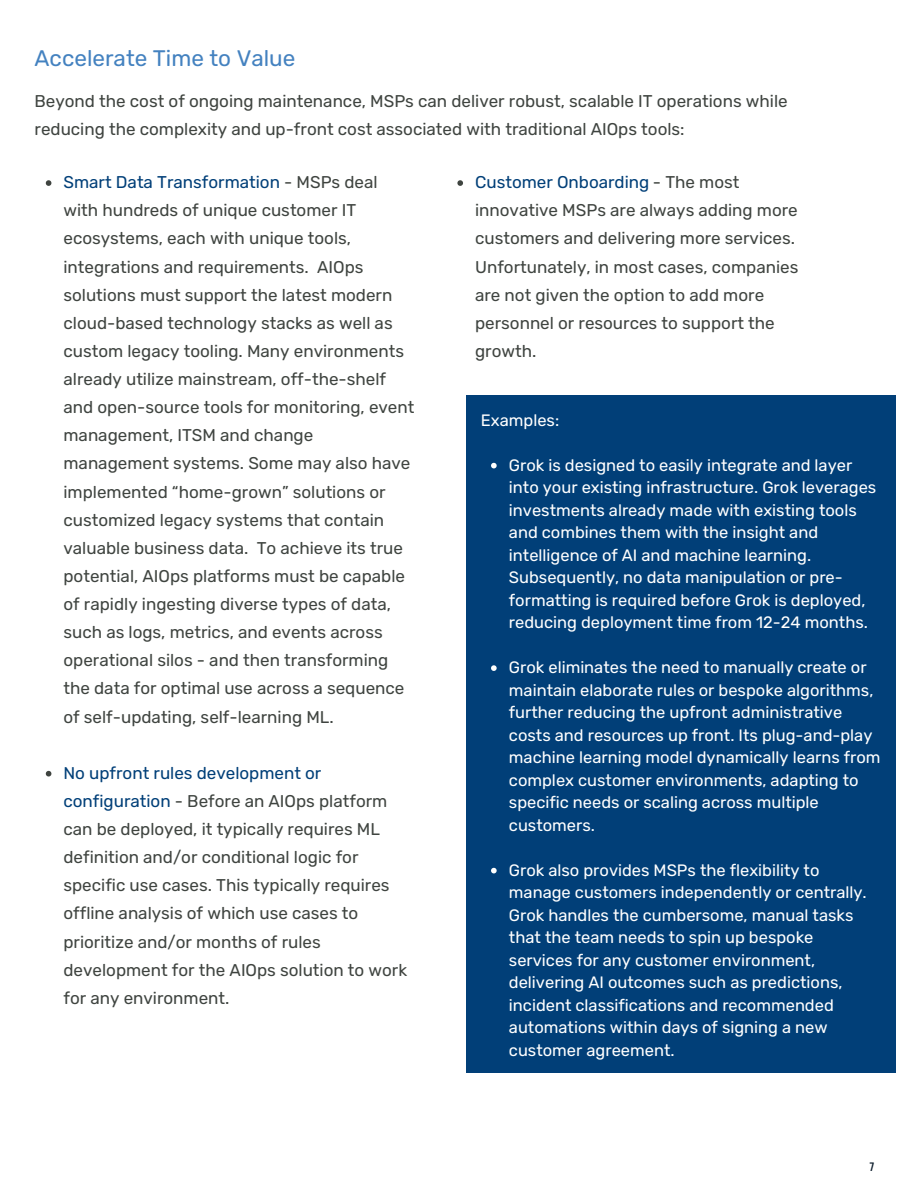
<style>
.page{position:relative;width:918px;height:1188px;background:#fff}
.page>*{position:absolute;margin:0;border:0;box-sizing:border-box;transform-origin:0 0}
.t1{font:31.5px/39.3px "Rubik";color:#fff;text-align:center}
.t2{font:22.5px "Rubik";color:#4482c0}
.t3{font:16.95px/28.2px "Rubik";color:#3f4440}
.t4{font:16.5px/22.5px "Rubik";color:#fff}
.t5{font:700 12.15px "Bebas Neue";color:#0b1b2a}
.s1{color:#013f78}
</style>
<div class="page">
<svg style="left:46px;top:180px;width:5px;height:6px"></svg>
<svg style="left:46px;top:771px;width:5px;height:6px"></svg>
<svg style="left:457px;top:180px;width:6px;height:6px"></svg>
<div style="left:466px;top:395px;width:430px;height:677px;background:#013f78"></div>
<svg style="left:491px;top:463px;width:6px;height:5px"></svg>
<svg style="left:491px;top:665px;width:6px;height:6px"></svg>
<svg style="left:491px;top:868px;width:6px;height:5px"></svg>
<p class="t2" style="left:35px;top:45px;width:262px">Accelerate Time to Value</p>
<p class="t3" style="left:35px;top:87px;width:755px">Beyond the cost of ongoing maintenance, MSPs can deliver robust, scalable IT operations while reducing the complexity and up-front cost associated with traditional AIOps tools:</p>
<p class="t3" style="left:63px;top:168px;width:353px"><span class="s1">Smart Data Transformation</span> - MSPs deal with hundreds of unique customer IT ecosystems, each with unique tools, integrations and requirements. AIOps solutions must support the latest modern cloud-based technology stacks as well as custom legacy tooling. Many environments already utilize mainstream, off-the-shelf and open-source tools for monitoring, event management, ITSM and change management systems. Some may also have implemented “home-grown” solutions or customized legacy systems that contain valuable business data. To achieve its true potential, AIOps platforms must be capable of rapidly ingesting diverse types of data, such as logs, metrics, and events across operational silos - and then transforming the data for optimal use across a sequence of self-updating, self-learning ML.</p>
<p class="t3" style="left:63px;top:759px;width:345px"><span class="s1">No upfront rules development or configuration</span> - Before an AIOps platform can be deployed, it typically requires ML definition and/or conditional logic for specific use cases. This typically requires offline analysis of which use cases to prioritize and/or months of rules development for the AIOps solution to work for any environment.</p>
<p class="t3" style="left:475px;top:168px;width:325px"><span class="s1">Customer Onboarding</span> - The most innovative MSPs are always adding more customers and delivering more services.<br>Unfortunately, in most cases, companies are not given the option to add more personnel or resources to support the growth.</p>
<p class="t4" style="left:481px;top:409px;width:80px">Examples:</p>
<p class="t4" style="left:509px;top:454px;width:369px">Grok is designed to easily integrate and layer into your existing infrastructure. Grok leverages investments already made with existing tools and combines them with the insight and intelligence of AI and machine learning.<br>Subsequently, no data manipulation or pre&shy;formatting is required before Grok is deployed, reducing deployment time from 12-24 months.</p>
<h1 class="t4" style="left:509px;top:656px;width:373px">Grok eliminates the need to manually create or maintain elaborate rules or bespoke algorithms, further reducing the upfront administrative costs and resources up front. Its plug-and-play machine learning model dynamically learns from complex customer environments, adapting to specific needs or scaling across multiple customers.</h1>
<p class="t4" style="left:509px;top:859px;width:359px">Grok also provides MSPs the flexibility to manage customers independently or centrally.<br>Grok handles the cumbersome, manual tasks that the team needs to spin up bespoke services for any customer environment, delivering AI outcomes such as predictions, incident classifications and recommended automations within days of signing a new customer agreement.</p>
<p class="t1" style="left:496px;top:643px;width:371px">"Grok has significantly improved our Managed<br>Service business and the service we provide to our</p>
<p class="t1" style="left:492px;top:840px;width:379px">worked with our team to create a world-class solution that has radically impacted our business”</p>
<p class="t5" style="left:869px;top:1162px;width:6px">7</p>
</div>
